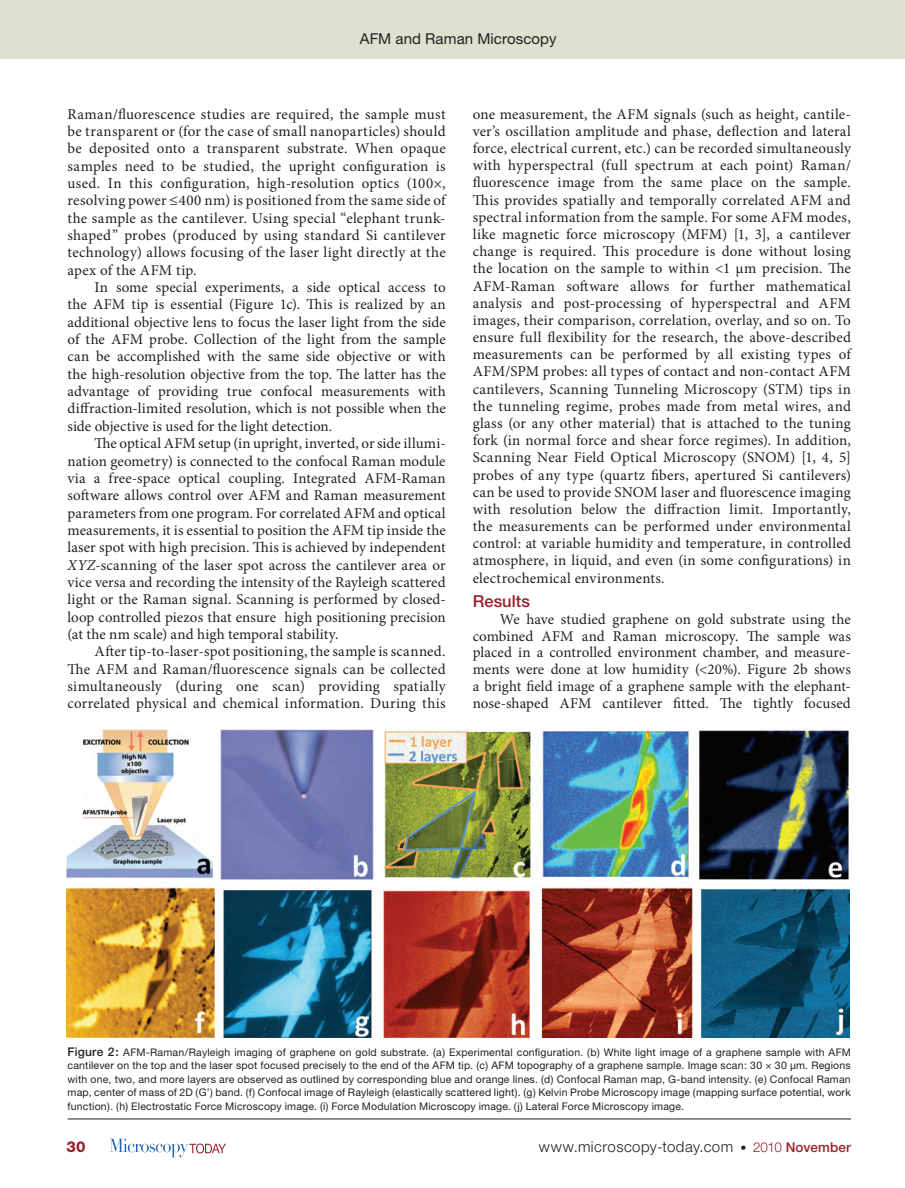
<style>
.page{position:relative;width:905px;height:1188px;background:#fff}
.page>*{position:absolute;margin:0;border:0;box-sizing:border-box;transform-origin:0 0}
.t1{font:500 16.5px "Helvetica Neue";letter-spacing:.005em;color:#98212a}
.TX{font:15px/17.4px "Minion Pro";letter-spacing:.01em;color:#231f20;text-align:justify}
.t2{font:300 15px "Helvetica Neue";letter-spacing:.03em;color:#231f20}
.RHC{font:15px "Helvetica Neue";letter-spacing:.005em;color:#231f20}
.t3{font:800 15px "Helvetica Neue";color:#98212a}
.FL{font:10.5px/13.5px "Helvetica Neue";letter-spacing:.02em;color:#231f20;text-align:justify}
.s1{font-style:italic}
.s2{font-weight:500;font-size:12px}
.s3{font-size:12px}
.s4{font-size:13.5px;color:#98212a}
.s5{font-weight:500;font-size:13.5px;color:#98212a}
</style>
<div class="page">
<svg style="left:110px;top:1139px;width:116px;height:18px"></svg>
<div style="left:0;top:0;width:904px;height:58px;background:#dfe1d0"></div>
<hr style="left:68px;top:1119px;width:782px;height:1px;background:#231f20">
<img style="left:67px;top:729px;width:783px;height:308px">
<p class="RHC" style="left:360px;top:30px;width:198px">AFM and Raman Microscopy</p>
<p class="TX" style="left:68px;top:105px;width:380px">Raman/fluorescence studies are required, the sample must be transparent or (for the case of small nanoparticles) should be deposited onto a transparent substrate. When opaque samples need to be studied, the upright configuration is used. In this configuration, high-resolution optics (100×, resolving power ≤400 nm) is positioned from the same side of the sample as the cantilever. Using special “elephant trunk&shy;shaped” probes (produced by using standard Si cantilever technology) allows focusing of the laser light directly at the apex of the AFM tip.</p>
<p class="TX" style="left:68px;top:279px;width:380px;text-indent:27px">In some special experiments, a side optical access to the AFM tip is essential (Figure 1c). This is realized by an additional objective lens to focus the laser light from the side of the AFM probe. Collection of the light from the sample can be accomplished with the same side objective or with the high-resolution objective from the top. The latter has the advantage of providing true confocal measurements with diffraction-limited resolution, which is not possible when the side objective is used for the light detection.</p>
<p class="TX" style="left:68px;top:435px;width:380px;text-indent:27px">The optical AFM setup (in upright, inverted, or side illumi&shy;nation geometry) is connected to the confocal Raman module via a free-space optical coupling. Integrated AFM-Raman software allows control over AFM and Raman measurement parameters from one program. For correlated AFM and optical measurements, it is essential to position the AFM tip inside the laser spot with high precision. This is achieved by independent <span class="s1">XYZ</span>-scanning of the laser spot across the cantilever area or vice versa and recording the intensity of the Rayleigh scattered light or the Raman signal. Scanning is performed by closed&shy;loop controlled piezos that ensure high positioning precision (at the nm scale) and high temporal stability.</p>
<p class="TX" style="left:68px;top:643px;width:379px;text-indent:27px">After tip-to-laser-spot positioning, the sample is scanned.<br>The AFM and Raman/fluorescence signals can be collected simultaneously (during one scan) providing spatially correlated physical and chemical information. During this</p>
<p class="TX" style="left:472px;top:105px;width:380px">one measurement, the AFM signals (such as height, cantile&shy;ver’s oscillation amplitude and phase, deflection and lateral force, electrical current, etc.) can be recorded simultaneously with hyperspectral (full spectrum at each point) Raman/ fluorescence image from the same place on the sample.<br>This provides spatially and temporally correlated AFM and spectral information from the sample. For some AFM modes, like magnetic force microscopy (MFM) [1, 3], a cantilever change is required. This procedure is done without losing the location on the sample to within &lt;1 µm precision. The AFM-Raman software allows for further mathematical analysis and post-processing of hyperspectral and AFM images, their comparison, correlation, overlay, and so on. To ensure full flexibility for the research, the above-described measurements can be performed by all existing types of AFM/SPM probes: all types of contact and non-contact AFM cantilevers, Scanning Tunneling Microscopy (STM) tips in the tunneling regime, probes made from metal wires, and glass (or any other material) that is attached to the tuning fork (in normal force and shear force regimes). In addition, Scanning Near Field Optical Microscopy (SNOM) [1, 4, 5] probes of any type (quartz fibers, apertured Si cantilevers) can be used to provide SNOM laser and fluorescence imaging with resolution below the diffraction limit. Importantly, the measurements can be performed under environmental control: at variable humidity and temperature, in controlled atmosphere, in liquid, and even (in some configurations) in electrochemical environments.</p>
<h1 class="t1" style="left:472px;top:591px;width:59px">Results</h1>
<p class="TX" style="left:472px;top:610px;width:380px;line-height:17px;text-indent:27px">We have studied graphene on gold substrate using the combined AFM and Raman microscopy. The sample was placed in a controlled environment chamber, and measure&shy;ments were done at low humidity (&lt;20%). Figure 2b shows a bright field image of a graphene sample with the elephant&shy;nose-shaped AFM cantilever fitted. The tightly focused</p>
<p class="FL" style="left:68px;top:1045px;width:784px"><span class="s2">Figure 2:</span> AFM-Raman/Rayleigh imaging of graphene on gold substrate. (a) Experimental configuration. (b) White light image of a graphene sample with AFM cantilever on the top and the laser spot focused precisely to the end of the AFM tip. (c) AFM topography of a graphene sample. Image scan: 30 × 30 µm. Regions with one, two, and more layers are observed as outlined by corresponding blue and orange lines. (d) Confocal Raman map, G-band intensity. (e) Confocal Raman map, center of mass of 2D (G’) band. (f) Confocal image of Rayleigh (elastically scattered light). (g) Kelvin Probe Microscopy image (mapping surface potential, work function). (h) Electrostatic Force Microscopy image. (i) Force Modulation Microscopy image. (j) Lateral Force Microscopy image.</p>
<p class="t3" style="left:66px;top:1138px;width:21px">30</p>
<p class="t2" style="left:539px;top:1138px;width:313px">www.microscopy-today.com <span class="s3">•</span> <span class="s4">2010</span> <span class="s5">November</span></p>
</div>
